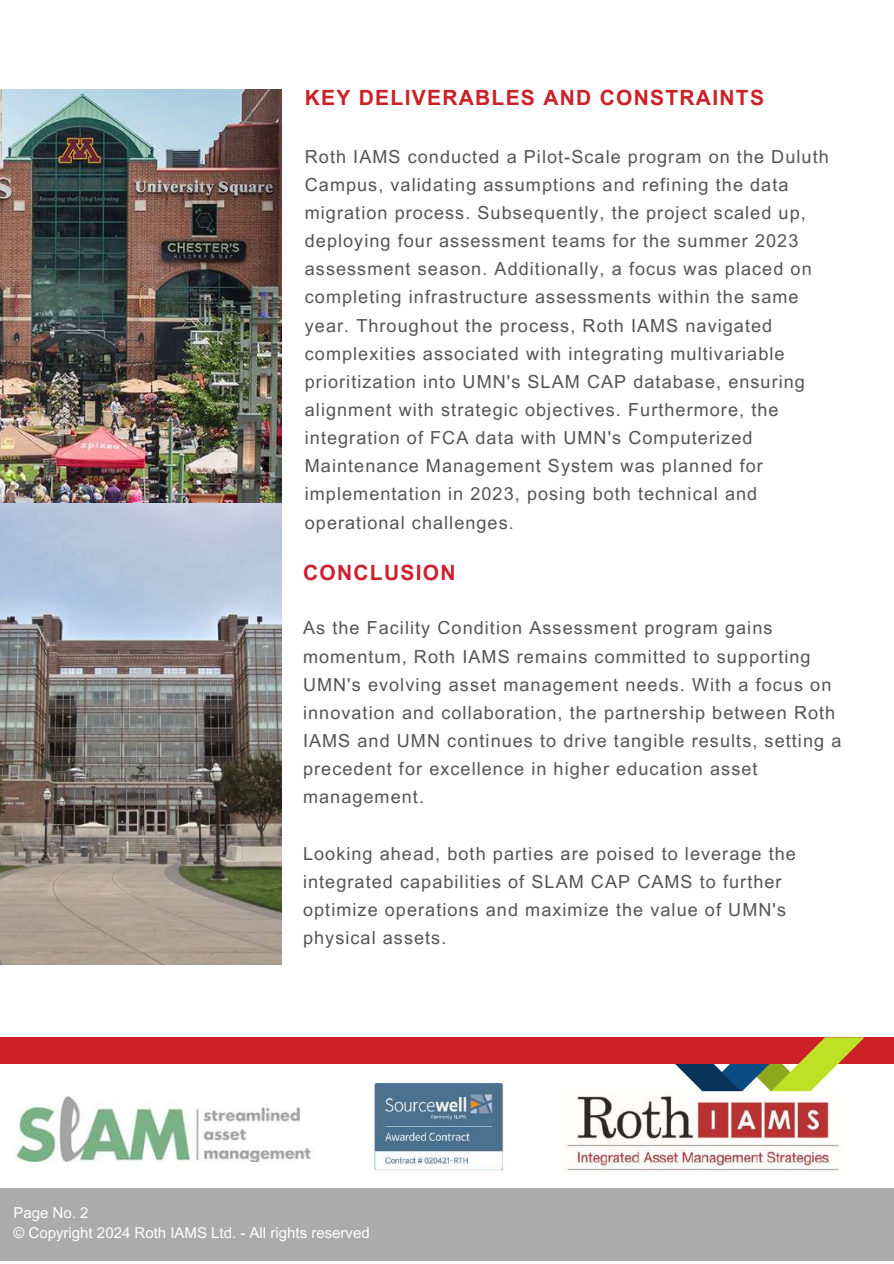
<style>
.page{position:relative;width:894px;height:1264px;background:#fff}
.page>*{position:absolute;margin:0;border:0;box-sizing:border-box;transform-origin:0 0}
.t1{font:700 21px "Arial MT Pro";letter-spacing:.06em;color:#cb2027}
.t2{font:700 21px "Arial MT Pro";letter-spacing:.06em;color:#cd202e}
.t3{font:18px/28.2px "Arial MT Pro";letter-spacing:.06em;color:#545454}
.t4{font:15px/20.2px "Arial MT Pro";color:#fff}
</style>
<div class="page">
<div style="left:0;top:1188px;width:893px;height:72px;background:#ababab"></div>
<img style="left:0;top:89px;width:281px;height:414px">
<img style="left:0;top:503px;width:281px;height:461px">
<img style="left:563px;top:1091px;width:277px;height:82px">
<img style="left:15px;top:1096px;width:296px;height:65px">
<div style="left:0;top:1036px;width:893px;height:27px;background:#cb2027"></div>
<svg style="left:649px;top:1037px;width:215px;height:54px"></svg>
<img style="left:374px;top:1083px;width:130px;height:88px">
<p class="t1" style="left:305px;top:90px;width:460px">KEY DELIVERABLES AND CONSTRAINTS</p>
<p class="t3" style="left:305px;top:145px;width:525px">Roth IAMS conducted a Pilot-Scale program on the Duluth Campus, validating assumptions and refining the data migration process. Subsequently, the project scaled up, deploying four assessment teams for the summer 2023 assessment season. Additionally, a focus was placed on completing infrastructure assessments within the same year. Throughout the process, Roth IAMS navigated complexities associated with integrating multivariable prioritization into UMN's SLAM CAP database, ensuring alignment with strategic objectives. Furthermore, the integration of FCA data with UMN's Computerized Maintenance Management System was planned for implementation in 2023, posing both technical and operational challenges.</p>
<p class="t2" style="left:303px;top:565px;width:154px">CONCLUSION</p>
<p class="t3" style="left:303px;top:616px;width:539px">As the Facility Condition Assessment program gains momentum, Roth IAMS remains committed to supporting UMN's evolving asset management needs. With a focus on innovation and collaboration, the partnership between Roth IAMS and UMN continues to drive tangible results, setting a precedent for excellence in higher education asset management.</p>
<p class="t3" style="left:303px;top:841px;width:494px">Looking ahead, both parties are poised to leverage the integrated capabilities of SLAM CAP CAMS to further optimize operations and maximize the value of UMN's physical assets.</p>
<p class="t4" style="left:13px;top:1204px;width:358px">Page No. 2<br>© Copyright 2024 Roth IAMS Ltd. - All rights reserved</p>
</div>
